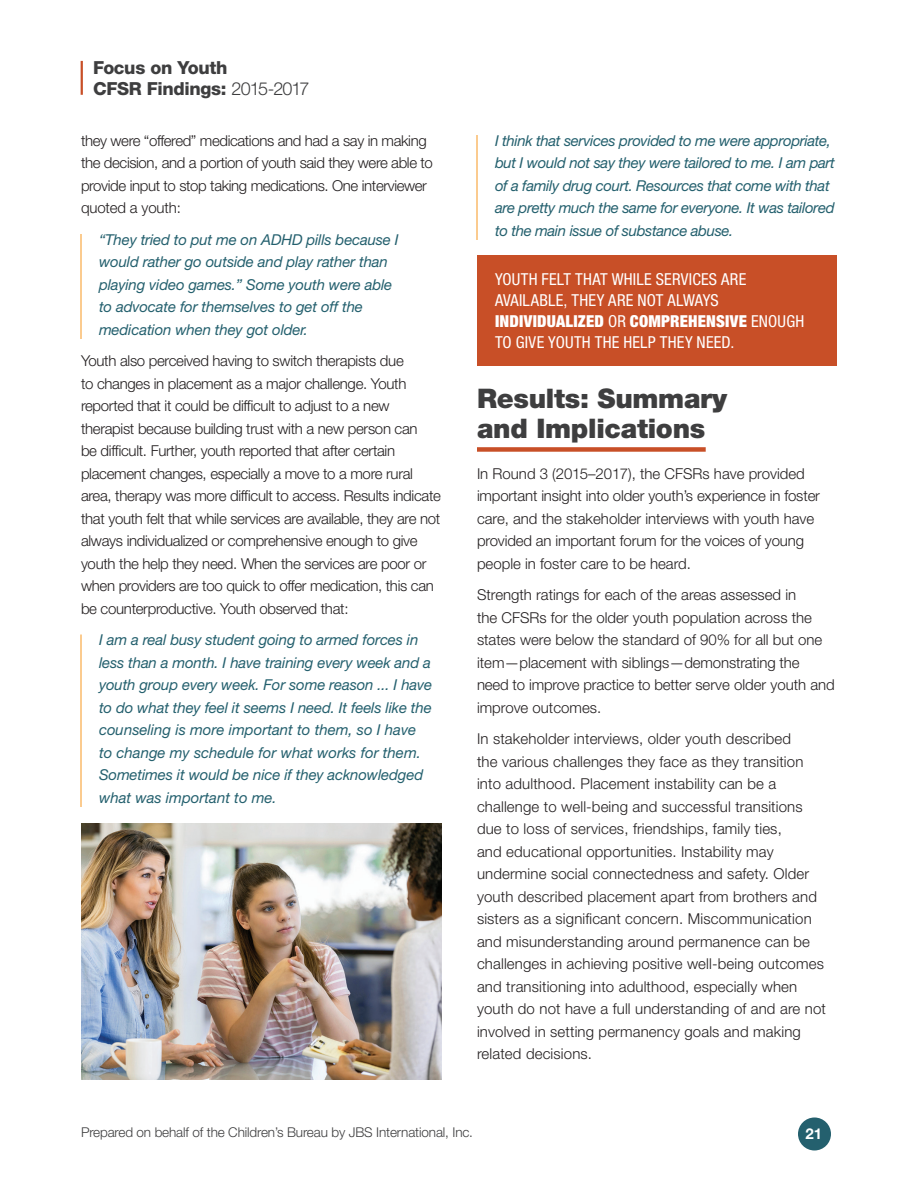
<style>
.page{position:relative;width:918px;height:1188px;background:#fff}
.page>*{position:absolute;margin:0;border:0;box-sizing:border-box;transform-origin:0 0}
.t1{font:900 27px/30px "Helvetica Neue LT Std";letter-spacing:-.01em;color:#3e3e3f}
.t2{font:800 18px/21px "Helvetica Neue LT Std";letter-spacing:-.02em;color:#3e3e3f}
.t3{font:condensed 16.5px/21px "Helvetica Neue LT Std";letter-spacing:.015em;color:#fff}
.t4{font:300 15px/22.5px "Helvetica Neue LT Std";color:#231f20}
.t5{font:italic 15px/22.5px "Helvetica Neue LT Std";letter-spacing:-.01em;color:#24606e}
.t6{font:300 15px/22.5px "Helvetica Neue LT Std";letter-spacing:-.02em;color:#231f20}
.t7{font:300 15px/22.5px "Helvetica Neue LT Std";letter-spacing:-.025em;color:#231f20}
.t8{font:700 15px "Helvetica Neue LT Std";color:#fff}
.t9{font:300 13.5px "Helvetica Neue LT Std";letter-spacing:-.01em;color:#3e3e3f}
.s1{font-weight:300}
.s2{font-weight:900}
</style>
<div class="page">
<hr style="left:81px;top:61px;width:2px;height:34px;background:#c84f27">
<div style="left:798px;top:1118px;width:33px;height:32px;background:#24606e;border-radius:50%"></div>
<hr style="left:80px;top:234px;width:2px;height:105px;background:#f9a43a">
<hr style="left:80px;top:634px;width:2px;height:173px;background:#f9a43a">
<img style="left:81px;top:824px;width:360px;height:256px">
<hr style="left:476px;top:135px;width:2px;height:105px;background:#f9a43a">
<div style="left:477px;top:447px;width:229px;height:5px;background:#c84f27"></div>
<div style="left:477px;top:255px;width:360px;height:111px;background:#c84f27"></div>
<p class="t2" style="left:93px;top:57px;width:218px">Focus on Youth<br>CFSR Findings: <span class="s1">2015-2017</span></p>
<p class="t7" style="left:81px;top:129px;width:353px">they were “offered” medications and had a say in making the decision, and a portion of youth said they were able to provide input to stop taking medications. One interviewer quoted a youth:</p>
<p class="t5" style="left:99px;top:228px;width:301px">“They tried to put me on ADHD pills because I would rather go outside and play rather than playing video games.” Some youth were able to advocate for themselves to get off the medication when they got older.</p>
<p class="t6" style="left:81px;top:349px;width:361px">Youth also perceived having to switch therapists due<br>to changes in placement as a major challenge. Youth reported that it could be difficult to adjust to a new therapist because building trust with a new person can<br>be difficult. Further, youth reported that after certain placement changes, especially a move to a more rural area, therapy was more difficult to access. Results indicate that youth felt that while services are available, they are not always individualized or comprehensive enough to give youth the help they need. When the services are poor or when providers are too quick to offer medication, this can be counterproductive. Youth observed that:</p>
<p class="t5" style="left:99px;top:628px;width:335px">I am a real busy student going to armed forces in less than a month. I have training every week and a youth group every week. For some reason ... I have to do what they feel it seems I need. It feels like the counseling is more important to them, so I have to change my schedule for what works for them.<br>Sometimes it would be nice if they acknowledged what was important to me.</p>
<p class="t5" style="left:495px;top:129px;width:342px">I think that services provided to me were appropriate, but I would not say they were tailored to me. I am part of a family drug court. Resources that come with that are pretty much the same for everyone. It was tailored to the main issue of substance abuse.</p>
<p class="t3" style="left:495px;top:269px;width:311px">YOUTH FELT THAT WHILE SERVICES ARE AVAILABLE, THEY ARE NOT ALWAYS <span class="s2">INDIVIDUALIZED</span> OR <span class="s2">COMPREHENSIVE</span> ENOUGH TO GIVE YOUTH THE HELP THEY NEED.</p>
<h1 class="t1" style="left:477px;top:383px;width:252px">Results: Summary and Implications</h1>
<p class="t4" style="left:477px;top:462px;width:345px">In Round 3 (2015–2017), the CFSRs have provided important insight into older youth’s experience in foster care, and the stakeholder interviews with youth have provided an important forum for the voices of young people in foster care to be heard.</p>
<p class="t4" style="left:477px;top:583px;width:359px">Strength ratings for each of the areas assessed in<br>the CFSRs for the older youth population across the states were below the standard of 90% for all but one item—placement with siblings—demonstrating the need to improve practice to better serve older youth and improve outcomes.</p>
<p class="t4" style="left:477px;top:727px;width:351px">In stakeholder interviews, older youth described<br>the various challenges they face as they transition into adulthood. Placement instability can be a challenge to well-being and successful transitions due to loss of services, friendships, family ties,<br>and educational opportunities. Instability may undermine social connectedness and safety. Older youth described placement apart from brothers and sisters as a significant concern. Miscommunication and misunderstanding around permanence can be challenges in achieving positive well-being outcomes and transitioning into adulthood, especially when youth do not have a full understanding of and are not involved in setting permanency goals and making related decisions.</p>
<p class="t9" style="left:81px;top:1124px;width:394px">Prepared on behalf of the Children’s Bureau by JBS International, Inc.</p>
<p class="t8" style="left:805px;top:1125px;width:18px">21</p>
</div>
